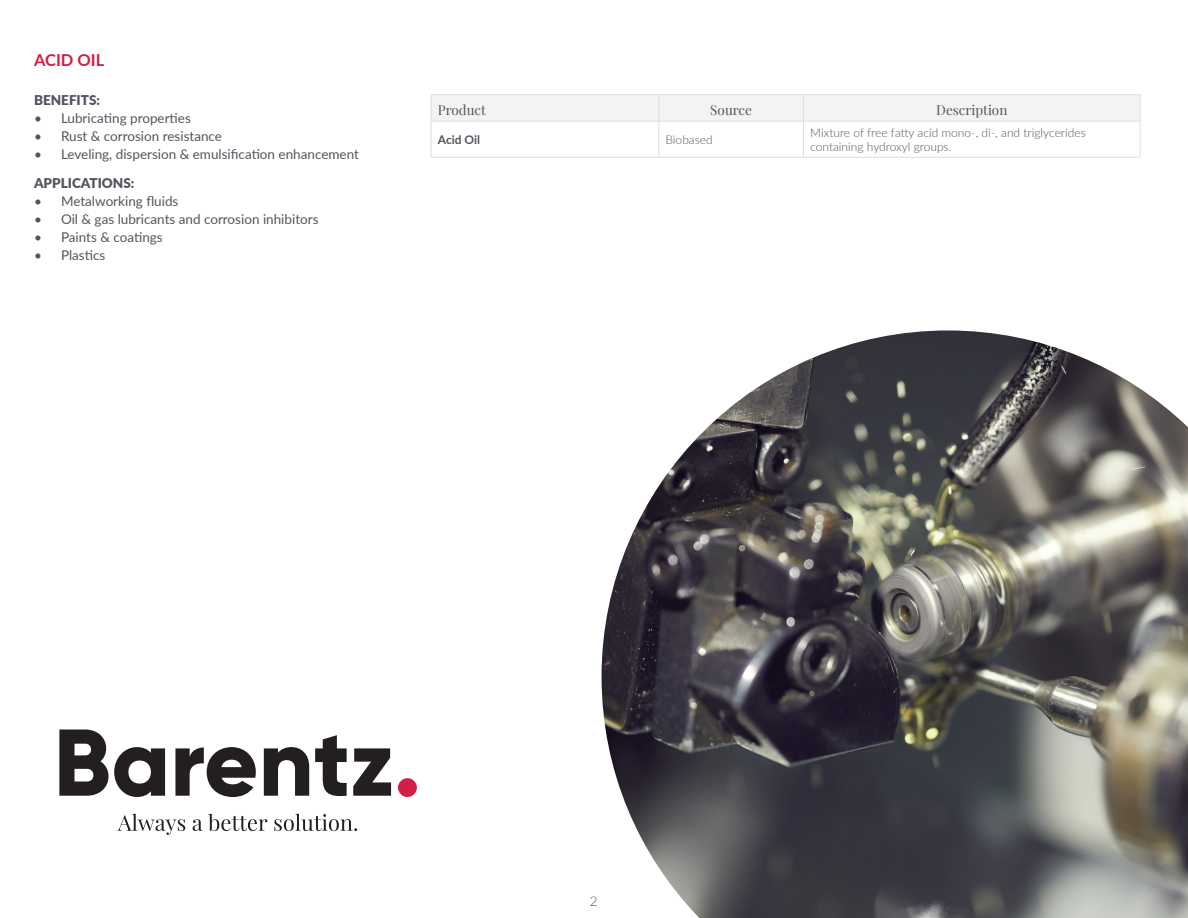
<style>
.page{position:relative;width:1188px;height:918px;background:#fff}
.page>*{position:absolute;margin:0;border:0;box-sizing:border-box;transform-origin:0 0}
.t1{font:700 16.5px "Lato";color:#d31e42}
.t2{font:13.5px "Lato";color:#54545f}
.t3{font:13.5px "Playfair Display";color:#53545f}
.t4{font:900 13.5px "Lato";color:#54545f}
.t5{font:300 13.5px "Lato";color:#54545f}
.t6{font:300 12px/14.4px "Lato";color:#54545f}
.t7{font:700 12px "Lato";color:#54545f}
</style>
<div class="page">
<img style="left:602px;top:330px;width:586px;height:588px">
<svg style="left:59px;top:730px;width:332px;height:67px"></svg>
<div style="left:398px;top:778px;width:19px;height:19px;background:#d12048;border-radius:50%"></div>
<svg style="left:118px;top:814px;width:67px;height:21px"></svg>
<svg style="left:193px;top:814px;width:74px;height:17px"></svg>
<svg style="left:274px;top:814px;width:83px;height:17px"></svg>
<hr style="left:431px;top:121px;width:228px;height:1px;background:#dddedf">
<hr style="left:659px;top:121px;width:145px;height:1px;background:#dddedf">
<hr style="left:804px;top:121px;width:336px;height:1px;background:#dddedf">
<hr style="left:659px;top:121px;width:1px;height:36px;background:#dddedf">
<hr style="left:803px;top:121px;width:1px;height:36px;background:#dddedf">
<hr style="left:431px;top:94px;width:228px;height:1px;background:#dddedf">
<hr style="left:659px;top:94px;width:145px;height:1px;background:#dddedf">
<hr style="left:804px;top:94px;width:336px;height:1px;background:#dddedf">
<div style="left:431px;top:95px;width:710px;height:26px;background:#f4f3f4"></div>
<hr style="left:431px;top:121px;width:1px;height:36px;background:#dddedf">
<hr style="left:1140px;top:121px;width:1px;height:36px;background:#dddedf">
<hr style="left:431px;top:157px;width:228px;height:1px;background:#dddedf">
<hr style="left:659px;top:157px;width:145px;height:1px;background:#dddedf">
<hr style="left:804px;top:157px;width:336px;height:1px;background:#dddedf">
<p class="t1" style="left:34px;top:48px;width:72px">ACID OIL</p>
<p class="t4" style="left:34px;top:90px;width:68px">BENEFITS:</p>
<p class="t2" style="left:34px;top:109px;width:158px">• Lubricating properties</p>
<p class="t2" style="left:34px;top:127px;width:190px">• Rust &amp; corrosion resistance</p>
<p class="t2" style="left:34px;top:145px;width:327px">• Leveling, dispersion &amp; emulsification enhancement</p>
<p class="t4" style="left:34px;top:173px;width:102px">APPLICATIONS:</p>
<p class="t2" style="left:34px;top:191px;width:146px">• Metalworking fluids</p>
<p class="t2" style="left:34px;top:209px;width:286px">• Oil &amp; gas lubricants and corrosion inhibitors</p>
<p class="t2" style="left:34px;top:227px;width:130px">• Paints &amp; coatings</p>
<p class="t2" style="left:34px;top:245px;width:73px">• Plastics</p>
<p class="t3" style="left:438px;top:100px;width:50px">Product</p>
<p class="t3" style="left:710px;top:100px;width:43px">Source</p>
<p class="t3" style="left:936px;top:100px;width:73px">Description</p>
<p class="t7" style="left:438px;top:131px;width:44px">Acid Oil</p>
<p class="t6" style="left:666px;top:132px;width:49px">Biobased</p>
<p class="t6" style="left:810px;top:125px;width:277px">Mixture of free fatty acid mono-, di-, and triglycerides containing hydroxyl groups.</p>
<p class="t5" style="left:590px;top:892px;width:9px">2</p>
</div>
